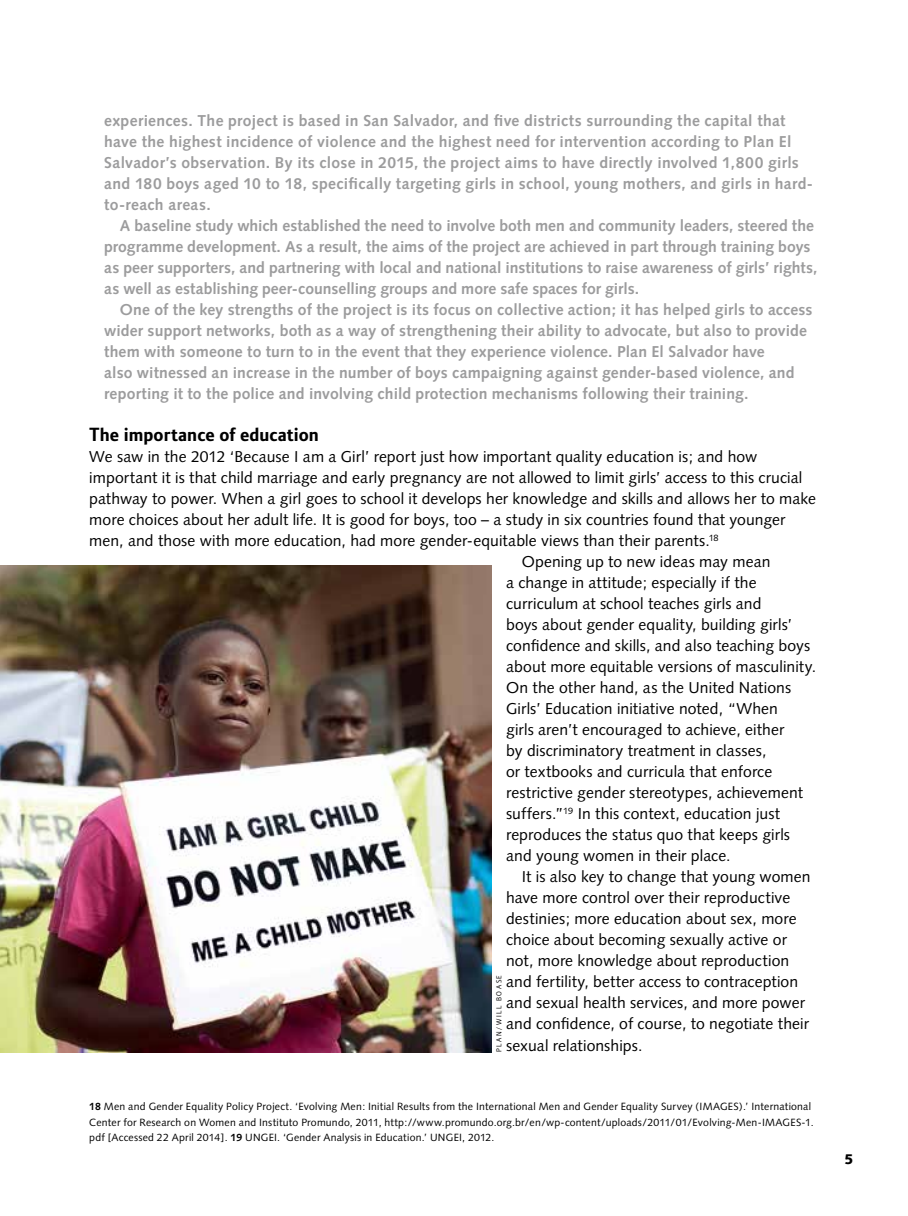
<style>
.page{position:relative;width:908px;height:1216px;background:#fff}
.page>*{position:absolute;margin:0;border:0;box-sizing:border-box;transform-origin:0 0}
.t1{font:700 18.38px "Plan";letter-spacing:.005em;color:#000}
.t2{font:15.75px "Syntax";letter-spacing:.005em;color:#000}
.t3{font:700 15.75px/21px "Syntax";letter-spacing:.01em;color:#9c9c9d}
.t4{font:900 14px "Syntax";color:#000}
.t5{font:10.5px/15.8px "Syntax";letter-spacing:.02em;color:#000}
.t6{font:7px "Plan Roman";letter-spacing:.225em;color:#000}
.s1{font-weight:700}
</style>
<div class="page">
<img style="left:0;top:566px;width:491px;height:486px">
<p class="t3" style="left:104px;top:110px;width:710px">experiences. The project is based in San Salvador, and five districts surrounding the capital that have the highest incidence of violence and the highest need for intervention according to Plan El Salvador’s observation. By its close in 2015, the project aims to have directly involved 1,800 girls and 180 boys aged 10 to 18, specifically targeting girls in school, young mothers, and girls in hard&shy;to-reach areas.</p>
<p class="t3" style="left:104px;top:215px;width:715px;text-indent:16px">A baseline study which established the need to involve both men and community leaders, steered the programme development. As a result, the aims of the project are achieved in part through training boys as peer supporters, and partnering with local and national institutions to raise awareness of girls’ rights, as well as establishing peer-counselling groups and more safe spaces for girls.</p>
<p class="t3" style="left:104px;top:299px;width:710px;text-indent:16px">One of the key strengths of the project is its focus on collective action; it has helped girls to access wider support networks, both as a way of strengthening their ability to advocate, but also to provide them with someone to turn to in the event that they experience violence. Plan El Salvador have<br>also witnessed an increase in the number of boys campaigning against gender-based violence, and reporting it to the police and involving child protection mechanisms following their training.</p>
<p class="t1" style="left:89px;top:424px;width:231px">The importance of education</p>
<p class="t2" style="left:89px;top:447px;width:670px">We saw in the 2012 ‘Because I am a Girl’ report just how important quality education is; and how</p>
<p class="t2" style="left:89px;top:468px;width:715px">important it is that child marriage and early pregnancy are not allowed to limit girls’ access to this crucial</p>
<p class="t2" style="left:89px;top:489px;width:728px">pathway to power. When a girl goes to school it develops her knowledge and skills and allows her to make</p>
<p class="t2" style="left:89px;top:510px;width:698px">more choices about her adult life. It is good for boys, too – a study in six countries found that younger</p>
<p class="t2" style="left:89px;top:531px;width:631px">men, and those with more education, had more gender-equitable views than their parents.<sup>18</sup></p>
<p class="t2" style="left:522px;top:552px;width:250px">Opening up to new ideas may mean</p>
<p class="t2" style="left:506px;top:573px;width:252px">a change in attitude; especially if the</p>
<p class="t2" style="left:506px;top:594px;width:257px">curriculum at school teaches girls and</p>
<p class="t2" style="left:506px;top:615px;width:288px">boys about gender equality, building girls’</p>
<p class="t2" style="left:506px;top:636px;width:306px">confidence and skills, and also teaching boys</p>
<p class="t2" style="left:506px;top:657px;width:312px">about more equitable versions of masculinity.</p>
<p class="t2" style="left:506px;top:678px;width:286px">On the other hand, as the United Nations</p>
<p class="t2" style="left:506px;top:699px;width:273px">Girls’ Education initiative noted, “When</p>
<p class="t2" style="left:506px;top:720px;width:280px">girls aren’t encouraged to achieve, either</p>
<p class="t2" style="left:506px;top:741px;width:262px">by discriminatory treatment in classes,</p>
<p class="t2" style="left:506px;top:762px;width:268px">or textbooks and curricula that enforce</p>
<p class="t2" style="left:506px;top:783px;width:299px">restrictive gender stereotypes, achievement</p>
<p class="t2" style="left:506px;top:804px;width:276px">suffers.”<sup>19</sup> In this context, education just</p>
<p class="t2" style="left:506px;top:825px;width:285px">reproduces the status quo that keeps girls</p>
<p class="t2" style="left:506px;top:846px;width:226px">and young women in their place.</p>
<p class="t2" style="left:522px;top:867px;width:290px">It is also key to change that young women</p>
<p class="t2" style="left:506px;top:888px;width:286px">have more control over their reproductive</p>
<p class="t2" style="left:506px;top:909px;width:292px">destinies; more education about sex, more</p>
<p class="t2" style="left:506px;top:930px;width:282px">choice about becoming sexually active or</p>
<p class="t2" style="left:506px;top:951px;width:285px">not, more knowledge about reproduction</p>
<p class="t2" style="left:506px;top:972px;width:294px">and fertility, better access to contraception</p>
<p class="t2" style="left:506px;top:993px;width:300px">and sexual health services, and more power</p>
<p class="t2" style="left:506px;top:1014px;width:304px">and confidence, of course, to negotiate their</p>
<p class="t2" style="left:506px;top:1035px;width:138px">sexual relationships.</p>
<p class="t6" style="left:495px;top:1052px;width:79px;rotate:-90deg">plan/will b oase</p>
<p class="t5" style="left:89px;top:1098px;width:726px"><span class="s1">18</span> Men and Gender Equality Policy Project. ‘Evolving Men: Initial Results from the International Men and Gender Equality Survey (IMAGES).’ International<br>Center for Research on Women and Instituto Promundo, 2011, http://www.promundo.org.br/en/wp-content/uploads/2011/01/Evolving-Men-IMAGES-1. pdf [Accessed 22 April 2014]. <span class="s1">19</span> UNGEI. ‘Gender Analysis in Education.’ UNGEI, 2012.</p>
<p class="t4" style="left:844px;top:1151px;width:11px">5</p>
</div>
